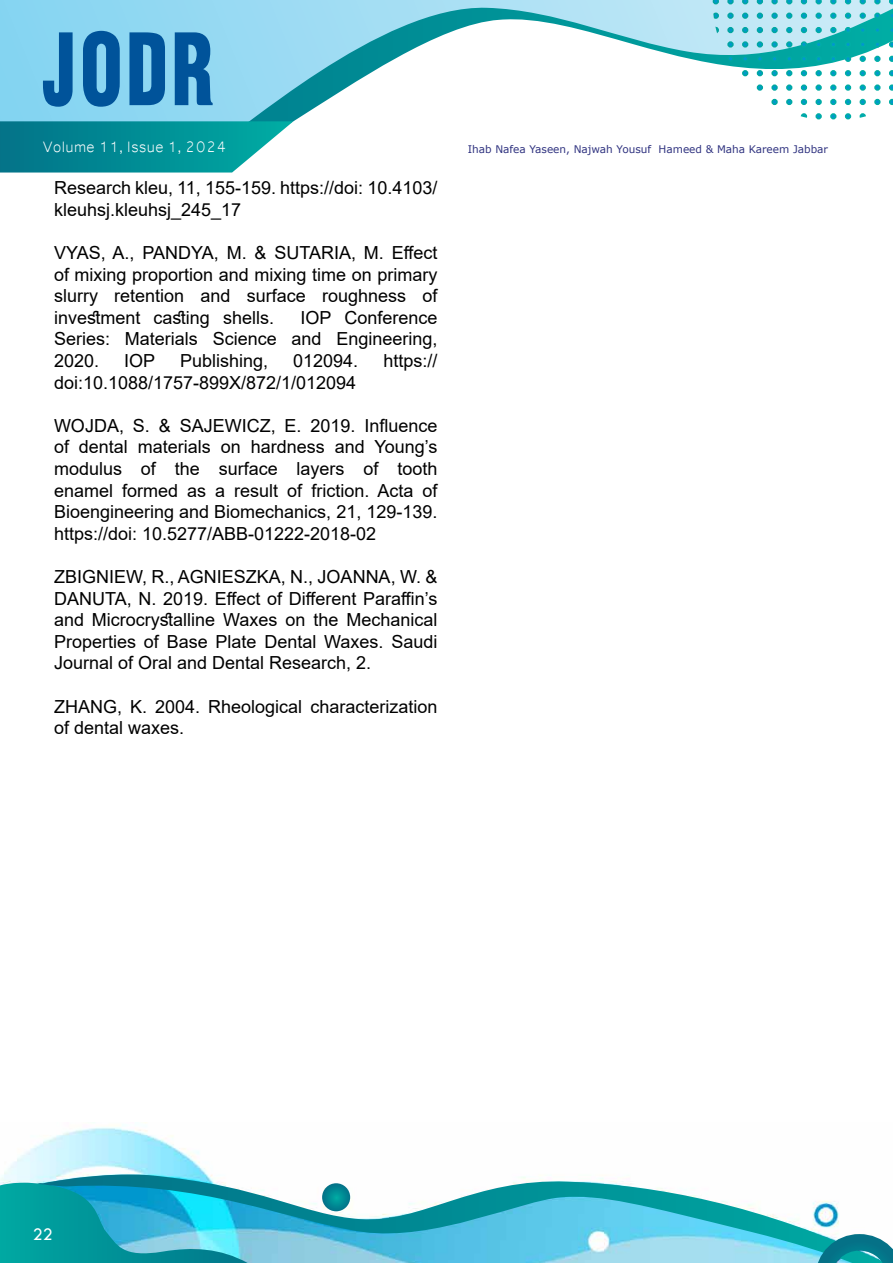
<style>
.page{position:relative;width:893px;height:1263px;background:#fff}
.page>*{position:absolute;margin:0;border:0;box-sizing:border-box;transform-origin:0 0}
.t1{font:19.65px "Microsoft Yi Baiti";letter-spacing:.02em;color:#fff}
.t2{font:18px/21.6px "Arial";color:#000}
.t3{font:18px "Tw Cen";color:#fff}
.t4{font:10.5px "Verdana";color:#303380}
</style>
<div class="page">
<img style="left:0;top:1127px;width:207px;height:56px">
<div style="left:0;top:1183px;width:24px;height:80px;background:#00a6a1"></div>
<svg style="left:0;top:0;width:712px;height:122px"></svg>
<svg style="left:43px;top:31px;width:170px;height:76px;background:#3a89be"></svg>
<svg style="left:0;top:121px;width:293px;height:52px;background:#1d99a0"></svg>
<svg style="left:712px;top:0;width:181px;height:120px"></svg>
<svg style="left:24px;top:1174px;width:815px;height:89px"></svg>
<svg style="left:815px;top:1234px;width:78px;height:29px;background:#2897a3"></svg>
<p class="t1" style="left:43px;top:136px;width:185px">Volume11, Issue 1, 2024</p>
<p class="t2" style="left:54px;top:177px;width:385px">Research kleu, 11, 155-159. https://doi: 10.4103/ kleuhsj.kleuhsj_245_17</p>
<p class="t2" style="left:54px;top:242px;width:385px;text-align:right">VYAS A, ., PANDYA M, . &amp; SUTARIA M, . Effect of mixing proportion and mixing time on primary of</p>
<p class="t2" style="left:247px;top:285px;width:61px">surface</p>
<p class="t2" style="left:54px;top:285px;width:45px">slurry</p>
<p class="t2" style="left:114px;top:285px;width:72px">retention</p>
<p class="t2" style="left:201px;top:285px;width:32px">and</p>
<p class="t2" style="left:322px;top:285px;width:86px">roughness</p>
<p class="t2" style="left:54px;top:306px;width:88px">investment</p>
<p class="t2" style="left:154px;top:306px;width:58px">casting</p>
<p class="t2" style="left:223px;top:306px;width:53px">shells.</p>
<p class="t2" style="left:301px;top:306px;width:33px">IOP</p>
<p class="t2" style="left:344px;top:306px;width:95px">Conference</p>
<p class="t2" style="left:54px;top:328px;width:58px">Series:</p>
<p class="t2" style="left:125px;top:328px;width:75px">Materials</p>
<p class="t2" style="left:213px;top:328px;width:66px">Science</p>
<p class="t2" style="left:292px;top:328px;width:32px">and</p>
<p class="t2" style="left:336px;top:328px;width:103px">Engineering,</p>
<p class="t2" style="left:124px;top:350px;width:33px">IOP</p>
<p class="t2" style="left:54px;top:350px;width:304px">2020. doi:10.1088/1757-899X/872/1/012094</p>
<p class="t2" style="left:293px;top:350px;width:67px">012094.</p>
<p class="t2" style="left:180px;top:350px;width:90px">Publishing,</p>
<p class="t2" style="left:383px;top:350px;width:56px">https://</p>
<p class="t2" style="left:54px;top:414px;width:97px">WOJDA S, .</p>
<p class="t2" style="left:159px;top:414px;width:14px">&amp;</p>
<p class="t2" style="left:180px;top:414px;width:123px">SAJEWICZ E, .</p>
<p class="t2" style="left:310px;top:414px;width:47px">2019.</p>
<p class="t2" style="left:364px;top:414px;width:75px">Influence</p>
<p class="t2" style="left:54px;top:436px;width:17px">of</p>
<p class="t2" style="left:79px;top:436px;width:51px">dental</p>
<p class="t2" style="left:138px;top:436px;width:75px">materials</p>
<p class="t2" style="left:221px;top:436px;width:22px">on</p>
<p class="t2" style="left:251px;top:436px;width:76px">hardness</p>
<p class="t2" style="left:335px;top:436px;width:32px">and</p>
<p class="t2" style="left:374px;top:436px;width:65px">Young s’</p>
<p class="t2" style="left:54px;top:458px;width:70px">modulus</p>
<p class="t2" style="left:141px;top:458px;width:17px">of</p>
<p class="t2" style="left:175px;top:458px;width:27px">the</p>
<p class="t2" style="left:219px;top:458px;width:61px">surface</p>
<p class="t2" style="left:297px;top:458px;width:50px">layers</p>
<p class="t2" style="left:364px;top:458px;width:17px">of</p>
<p class="t2" style="left:397px;top:458px;width:42px">tooth</p>
<p class="t2" style="left:122px;top:479px;width:58px">formed</p>
<p class="t2" style="left:287px;top:479px;width:17px">of</p>
<p class="t2" style="left:311px;top:479px;width:104px">friction. Acta</p>
<p class="t2" style="left:422px;top:479px;width:17px">of</p>
<p class="t2" style="left:54px;top:479px;width:385px">enamel<br>Bioengineering and Biomechanics, 21, 129-139. https://doi: 10.5277/ABB-01222-2018-02</p>
<p class="t2" style="left:54px;top:566px;width:385px;text-align:justify">ZBIGNIEW R, ., AGNIESZKA N, ., JOANNA W, &amp;.<br>DANUTA N, . 2019. Effect of Different Paraffin s’ and Microcrystalline Waxes on the Mechanical Properties of Base Plate Dental Waxes. Saudi Journal of Oral and Dental Research, 2.</p>
<p class="t2" style="left:310px;top:695px;width:129px">characterization</p>
<p class="t2" style="left:234px;top:479px;width:46px">result</p>
<p class="t2" style="left:187px;top:479px;width:21px">as</p>
<p class="t2" style="left:215px;top:479px;width:12px">a</p>
<p class="t2" style="left:54px;top:695px;width:250px">ZHANG K, . 2004. Rheological of dental waxes.</p>
<p class="t4" style="left:468px;top:142px;width:185px">Ihab Nafea Yaseen, Najwah Yousuf</p>
<p class="t4" style="left:659px;top:142px;width:171px">Hameed &amp; Maha Kareem Jabbar</p>
<p class="t3" style="left:33px;top:1224px;width:21px">22</p>
</div>
